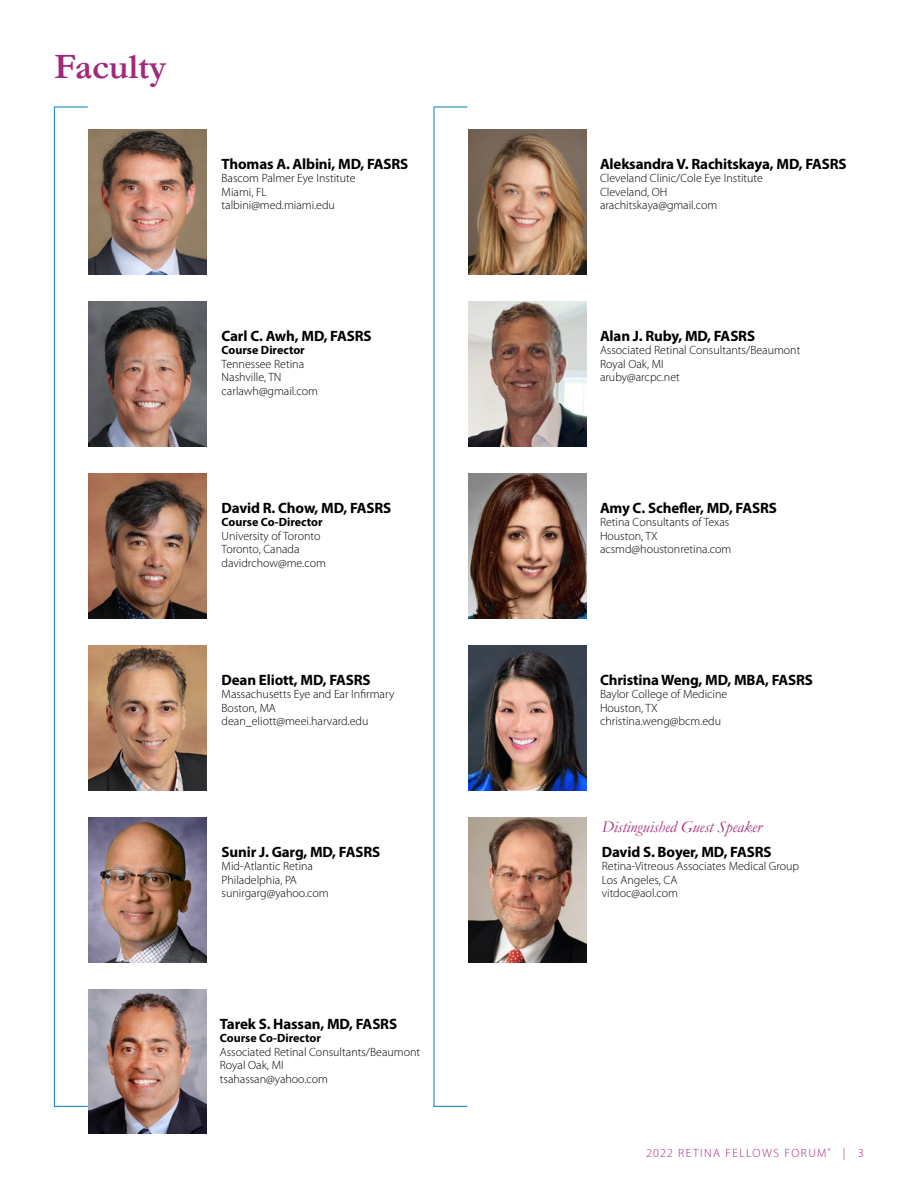
<style>
.page{position:relative;width:918px;height:1188px;background:#fff}
.page>*{position:absolute;margin:0;border:0;box-sizing:border-box;transform-origin:0 0}
.t1{font:700 36px "Garamond";color:#a22979}
.t2{font:italic 16.5px "Garamond";color:#a22979}
.t3{font:700 15px "Myriad Pro";letter-spacing:-.01em;color:#000}
.t4{font:300 12px/13.5px "Myriad Pro";color:#000}
.t5{font:700 12px "Myriad Pro";color:#000}
.t6{font:300 12px "Myriad Pro";letter-spacing:.12em;color:#a22979}
</style>
<div class="page">
<img style="left:88px;top:130px;width:119px;height:144px">
<img style="left:88px;top:302px;width:119px;height:144px">
<img style="left:88px;top:473px;width:119px;height:145px">
<img style="left:88px;top:645px;width:119px;height:145px">
<hr style="left:54px;top:107px;width:34px;height:1px;background:#007cc2">
<hr style="left:54px;top:107px;width:1px;height:1000px;background:#007cc2">
<hr style="left:54px;top:1106px;width:34px;height:1px;background:#007cc2">
<hr style="left:434px;top:107px;width:33px;height:1px;background:#007cc2">
<hr style="left:434px;top:107px;width:1px;height:1000px;background:#007cc2">
<hr style="left:434px;top:1106px;width:33px;height:1px;background:#007cc2">
<img style="left:468px;top:817px;width:119px;height:145px">
<img style="left:468px;top:645px;width:119px;height:145px">
<img style="left:468px;top:130px;width:119px;height:144px">
<img style="left:468px;top:302px;width:119px;height:144px">
<img style="left:468px;top:473px;width:119px;height:145px">
<img style="left:88px;top:989px;width:119px;height:145px">
<img style="left:88px;top:817px;width:119px;height:145px">
<h1 class="t1" style="left:54px;top:42px;width:114px">Faculty</h1>
<p class="t3" style="left:222px;top:154px;width:188px">Thomas A. Albini, MD, FASRS</p>
<p class="t4" style="left:222px;top:172px;width:136px">Bascom Palmer Eye Institute<br>Miami, FL talbini@med.miami.edu</p>
<p class="t3" style="left:222px;top:326px;width:151px">Carl C. Awh, MD, FASRS</p>
<p class="t5" style="left:222px;top:342px;width:85px">Course Director</p>
<p class="t4" style="left:222px;top:357px;width:98px">Tennessee Retina<br>Nashville, TN carlawh@gmail.com</p>
<p class="t3" style="left:222px;top:498px;width:171px">David R. Chow, MD, FASRS</p>
<p class="t5" style="left:222px;top:514px;width:103px">Course Co-Director</p>
<p class="t4" style="left:222px;top:529px;width:106px">University of Toronto<br>Toronto, Canada davidrchow@me.com</p>
<p class="t3" style="left:222px;top:670px;width:151px">Dean Eliott, MD, FASRS</p>
<p class="t4" style="left:222px;top:688px;width:174px">Massachusetts Eye and Ear Infirmary<br>Boston, MA dean_eliott@meei.harvard.edu</p>
<p class="t3" style="left:222px;top:842px;width:160px">Sunir J. Garg, MD, FASRS</p>
<p class="t4" style="left:222px;top:860px;width:109px">Mid-Atlantic Retina<br>Philadelphia, PA sunirgarg@yahoo.com</p>
<p class="t3" style="left:220px;top:1014px;width:179px">Tarek S. Hassan, MD, FASRS</p>
<p class="t5" style="left:220px;top:1030px;width:103px">Course Co-Director</p>
<p class="t4" style="left:220px;top:1045px;width:202px">Associated Retinal Consultants/Beaumont<br>Royal Oak, MI<br>tsahassan@yahoo.com</p>
<p class="t3" style="left:600px;top:154px;width:248px">Aleksandra V. Rachitskaya, MD, FASRS</p>
<p class="t4" style="left:600px;top:172px;width:165px">Cleveland Clinic/Cole Eye Institute<br>Cleveland, OH arachitskaya@gmail.com</p>
<p class="t3" style="left:600px;top:326px;width:157px">Alan J. Ruby, MD, FASRS</p>
<p class="t4" style="left:600px;top:344px;width:202px">Associated Retinal Consultants/Beaumont<br>Royal Oak, MI<br>aruby@arcpc.net</p>
<p class="t3" style="left:600px;top:498px;width:178px">Amy C. Schefler, MD, FASRS</p>
<p class="t4" style="left:600px;top:516px;width:133px">Retina Consultants of Texas<br>Houston, TX acsmd@houstonretina.com</p>
<p class="t3" style="left:600px;top:670px;width:215px">Christina Weng, MD, MBA, FASRS</p>
<p class="t4" style="left:600px;top:688px;width:129px">Baylor College of Medicine<br>Houston, TX christina.weng@bcm.edu</p>
<h2 class="t2" style="left:602px;top:815px;width:162px">Distinguished Guest Speaker</h2>
<p class="t3" style="left:602px;top:842px;width:171px">David S. Boyer, MD, FASRS</p>
<p class="t4" style="left:602px;top:859px;width:199px">Retina-Vitreous Associates Medical Group<br>Los Angeles, CA<br>vitdoc@aol.com</p>
<p class="t6" style="left:646px;top:1146px;width:219px">2022 RETINA FELLOWS FORUM<sup>®</sup> | 3</p>
</div>
